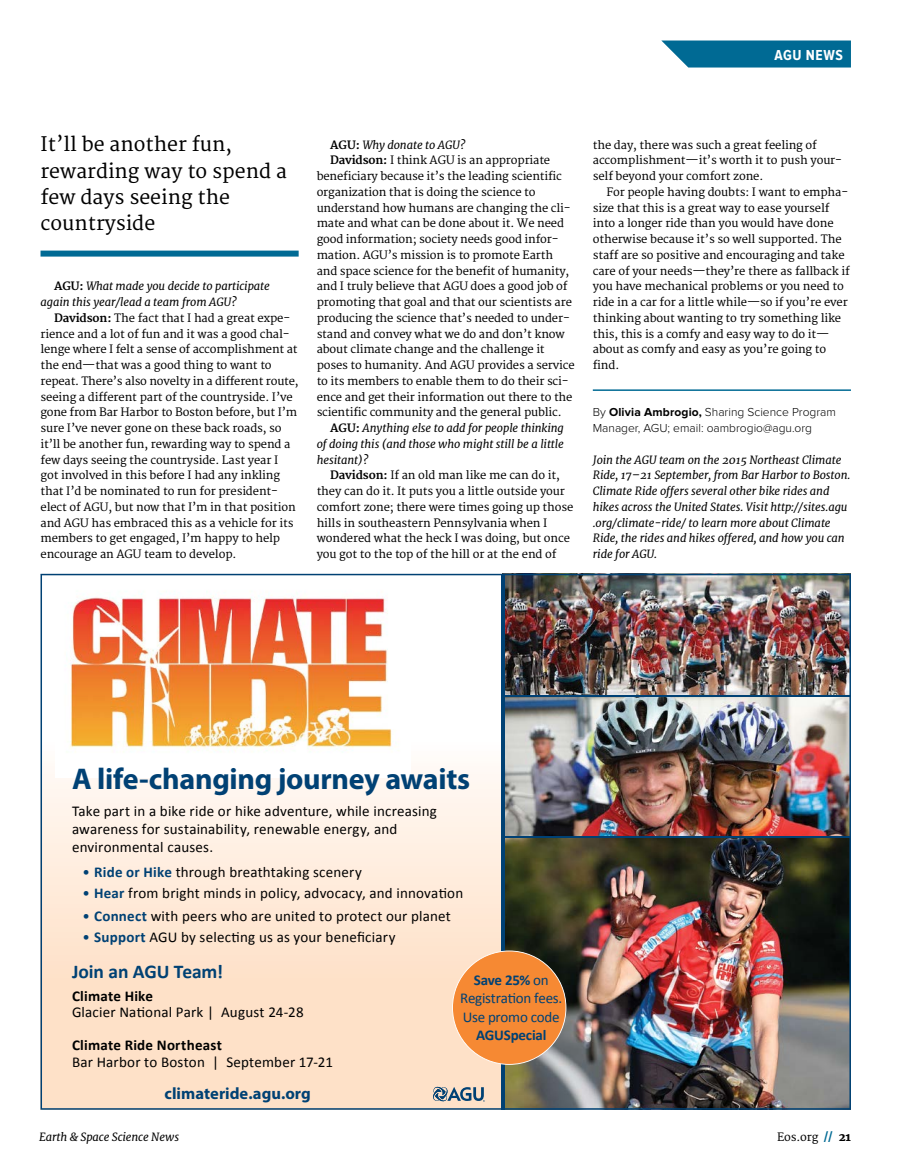
<style>
.page{position:relative;width:905px;height:1175px;background:#fff}
.page>*{position:absolute;margin:0;border:0;box-sizing:border-box;transform-origin:0 0}
.t1{font:700 30px "Myriad Pro";letter-spacing:-.01em;color:#004174}
.t2{font:19.5px/26.4px "Merriweather";color:#000}
.t3{font:700 19.5px "Calibri";letter-spacing:-.005em;color:#004174}
.t4{font:700 16.5px "Myriad Pro";color:#004174}
.t5{font:15px/18px "Calibri";letter-spacing:.015em;color:#000}
.t6{font:15px/18.5px "Calibri";letter-spacing:-.015em;color:#004174;text-align:center}
.t7{font:700 15px "Calibri";letter-spacing:.015em;color:#000}
.t8{font:700 15px "Calibri";letter-spacing:-.015em;color:#004174}
.t9{font:700 15px "Proxima Nova Cond";letter-spacing:.04em;color:#fff}
.t10{font:300 12px/15.8px "Proxima Nova";color:#000}
.t11{font:11.25px/15.8px "Merriweather";letter-spacing:-.01em;color:#000}
.t12{font:italic 11.25px/15.8px "Merriweather";letter-spacing:-.01em;color:#000}
.s1{font-weight:700;font-style:normal}
.s2{font-weight:700}
.s3{color:#004174}
.s4{font-weight:700;color:#004174}
.s5{font-weight:800;color:#006a94}
.s6{font-weight:800}
</style>
<div class="page">
<svg style="left:661px;top:40px;width:189px;height:28px;background:#1a799f"></svg>
<img style="left:40px;top:574px;width:810px;height:535px">
<svg style="left:433px;top:1086px;width:51px;height:15px"></svg>
<div style="left:40px;top:250px;width:258px;height:6px;background:#006a94"></div>
<hr style="left:592px;top:389px;width:258px;height:2px;background:#006a94">
<h3 class="t9" style="left:774px;top:47px;width:70px">AGU NEWS</h3>
<h2 class="t2" style="left:40px;top:132px;width:248px">It’ll be another fun, rewarding way to spend a few days seeing the countryside</h2>
<p class="t12" style="left:40px;top:278px;width:231px;text-indent:14px"><span class="s1">AGU:</span> What made you decide to participate again this year/lead a team from AGU?</p>
<p class="t11" style="left:40px;top:310px;width:259px;text-indent:14px"><span class="s2">Davidson:</span> The fact that I had a great expe&shy;rience and a lot of fun and it was a good chal&shy;lenge where I felt a sense of accomplishment at the end—that was a good thing to want to repeat. There’s also novelty in a different route, seeing a different part of the countryside. I’ve gone from Bar Harbor to Boston before, but I’m sure I’ve never gone on these back roads, so it’ll be another fun, rewarding way to spend a few days seeing the countryside. Last year I got involved in this before I had any inkling that I’d be nominated to run for president&shy;elect of AGU, but now that I’m in that position and AGU has embraced this as a vehicle for its members to get engaged, I’m happy to help encourage an AGU team to develop.</p>
<p class="t12" style="left:330px;top:137px;width:137px"><span class="s1">AGU:</span> Why donate to AGU?</p>
<p class="t11" style="left:330px;top:153px;width:221px"><span class="s2">Davidson:</span> I think AGU is an appropriate</p>
<p class="t11" style="left:316px;top:169px;width:247px">beneficiary because it’s the leading scientific</p>
<p class="t11" style="left:316px;top:184px;width:220px">organization that is doing the science to</p>
<p class="t11" style="left:316px;top:200px;width:255px">understand how humans are changing the cli-</p>
<p class="t11" style="left:316px;top:216px;width:249px">mate and what can be done about it. We need</p>
<p class="t11" style="left:316px;top:232px;width:243px">good information; society needs good infor-</p>
<p class="t11" style="left:316px;top:247px;width:238px">mation. AGU’s mission is to promote Earth</p>
<p class="t11" style="left:316px;top:263px;width:254px">and space science for the benefit of humanity,</p>
<p class="t11" style="left:316px;top:279px;width:252px">and I truly believe that AGU does a good job of</p>
<p class="t11" style="left:316px;top:295px;width:257px">promoting that goal and that our scientists are</p>
<p class="t11" style="left:316px;top:310px;width:255px">producing the science that’s needed to under-</p>
<p class="t11" style="left:316px;top:326px;width:250px">stand and convey what we do and don’t know</p>
<p class="t11" style="left:316px;top:342px;width:229px">about climate change and the challenge it</p>
<p class="t11" style="left:316px;top:358px;width:259px">poses to humanity. And AGU provides a service</p>
<p class="t11" style="left:316px;top:373px;width:253px">to its members to enable them to do their sci-</p>
<p class="t11" style="left:316px;top:389px;width:257px">ence and get their information out there to the</p>
<p class="t11" style="left:316px;top:405px;width:246px">scientific community and the general public.</p>
<p class="t12" style="left:330px;top:420px;width:235px"><span class="s1">AGU:</span> Anything else to add for people thinking</p>
<p class="t12" style="left:316px;top:436px;width:249px">of doing this (and those who might still be a little</p>
<p class="t12" style="left:316px;top:452px;width:53px">hesitant)?</p>
<p class="t11" style="left:330px;top:468px;width:231px"><span class="s2">Davidson:</span> If an old man like me can do it,</p>
<p class="t11" style="left:316px;top:484px;width:250px">they can do it. It puts you a little outside your</p>
<p class="t11" style="left:316px;top:499px;width:258px">comfort zone; there were times going up those</p>
<p class="t11" style="left:316px;top:515px;width:232px">hills in southeastern Pennsylvania when I</p>
<p class="t11" style="left:316px;top:531px;width:255px">wondered what the heck I was doing, but once</p>
<p class="t11" style="left:316px;top:547px;width:241px">you got to the top of the hill or at the end of</p>
<p class="t11" style="left:592px;top:137px;width:251px">the day, there was such a great feeling of accomplishment—it’s worth it to push your&shy;self beyond your comfort zone.</p>
<p class="t11" style="left:592px;top:184px;width:258px;text-indent:14px">For people having doubts: I want to empha&shy;size that this is a great way to ease yourself into a longer ride than you would have done otherwise because it’s so well supported. The staff are so positive and encouraging and take care of your needs—they’re there as fallback if you have mechanical problems or you need to ride in a car for a little while—so if you’re ever thinking about wanting to try something like this, this is a comfy and easy way to do it— about as comfy and easy as you’re going to find.</p>
<p class="t10" style="left:592px;top:405px;width:245px">By <span class="s2">Olivia Ambrogio,</span> Sharing Science Program<br>Manager, AGU; email: oambrogio@agu.org</p>
<p class="t12" style="left:592px;top:452px;width:259px">Join the AGU team on the 2015 Northeast Climate Ride, 17–21 September, from Bar Harbor to Boston.<br>Climate Ride offers several other bike rides and hikes across the United States. Visit http://sites.agu .org/climate-ride/ to learn more about Climate Ride, the rides and hikes offered, and how you can ride for AGU.</p>
<h1 class="t1" style="left:72px;top:759px;width:399px">A life-changing journey awaits</h1>
<h3 class="t5" style="left:72px;top:802px;width:366px">Take part in a bike ride or hike adventure, while increasing awareness for sustainability, renewable energy, and environmental causes.</h3>
<h3 class="t5" style="left:82px;top:863px;width:281px"><span class="s3">•</span> <span class="s4">Ride or Hike</span> through breathtaking scenery</h3>
<h3 class="t5" style="left:82px;top:884px;width:382px"><span class="s3">•</span> <span class="s4">Hear</span> from bright minds in policy, advocacy, and innovation</h3>
<h3 class="t5" style="left:82px;top:906px;width:370px"><span class="s3">•</span> <span class="s4">Connect</span> with peers who are united to protect our planet</h3>
<h3 class="t5" style="left:82px;top:928px;width:315px"><span class="s3">•</span> <span class="s4">Support</span> AGU by selecting us as your beneficiary</h3>
<h2 class="t3" style="left:72px;top:958px;width:153px">Join an AGU Team!</h2>
<h3 class="t7" style="left:72px;top:986px;width:83px">Climate Hike</h3>
<h3 class="t5" style="left:72px;top:1003px;width:233px">Glacier National Park | August 24-28</h3>
<h3 class="t7" style="left:72px;top:1035px;width:151px">Climate Ride Northeast</h3>
<h3 class="t5" style="left:72px;top:1053px;width:262px">Bar Harbor to Boston | September 17-21</h3>
<h3 class="t6" style="left:460px;top:970px;width:104px"><span class="s2">Save 25%</span> on<br>Registration fees.<br>Use promo code</h3>
<h3 class="t8" style="left:476px;top:1025px;width:72px">AGUSpecial</h3>
<h3 class="t4" style="left:164px;top:1082px;width:148px">climateride.agu.org</h3>
<p class="t12" style="left:39px;top:1129px;width:142px">Earth &amp; Space Science News</p>
<p class="t11" style="left:777px;top:1129px;width:75px">Eos.org <span class="s5">//</span> <span class="s6">21</span></p>
</div>
